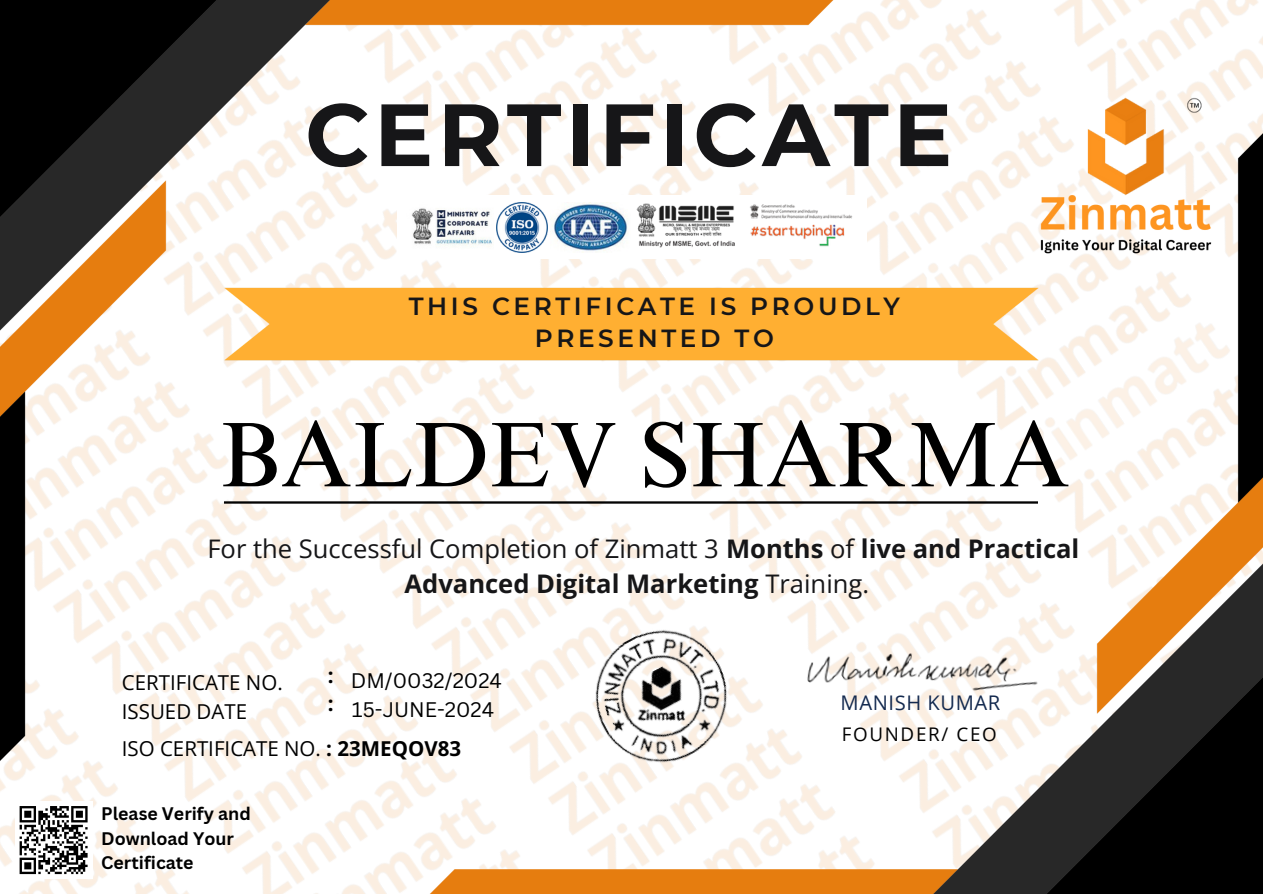
<style>
.page{position:relative;width:1263px;height:894px;background:#fff}
.page>*{position:absolute;margin:0;border:0;box-sizing:border-box;transform-origin:0 0}
.t1{font:91.95px "Times NRMT Pro";color:#000}
.t2{font:700 88.05px "Montserrat";letter-spacing:.05em;color:#161618}
.t3{font:25.65px/34.8px "Open Sans";color:#161618;text-align:center}
.t4{font:600 24.75px/32.7px "Montserrat";letter-spacing:.145em;color:#161618;text-align:center}
.t5{font:20.55px/28.2px "Open Sans";color:#000}
.t6{font:20.55px "Canva Sans";color:#000}
.t7{font:700 20.55px/28.2px "Open Sans";color:#000}
.t8{font:20.1px "Open Sans";letter-spacing:.03em;color:#142a4f}
.t9{font:18.75px "Open Sans";letter-spacing:.09em;color:#000}
.t10{font:700 17.7px/24.8px "Canva Sans";color:#000}
.s1{font-weight:700}
</style>
<div class="page">
<img style="left:0;top:0;width:1263px;height:893px">
<img style="left:224px;top:501px;width:814px;height:2px">
<img style="left:768px;top:618px;width:312px;height:112px">
<div style="left:397px;top:195px;width:469px;height:63px;background:#fff"></div>
<img style="left:552px;top:202px;width:76px;height:51px">
<img style="left:497px;top:202px;width:50px;height:51px">
<img style="left:412px;top:208px;width:80px;height:38px">
<img style="left:636px;top:204px;width:99px;height:44px">
<img style="left:750px;top:204px;width:102px;height:43px">
<img style="left:568px;top:600px;width:188px;height:190px">
<div style="left:15px;top:801px;width:77px;height:77px;background:#fff"></div>
<svg style="left:19px;top:806px;width:69px;height:69px"></svg>
<img style="left:1034px;top:190px;width:191px;height:74px">
<img style="left:1184px;top:97px;width:24px;height:20px">
<img style="left:1076px;top:91px;width:98px;height:112px">
<p class="t2" style="left:305px;top:81px;width:649px">CERTIFICATE</p>
<p class="t4" style="left:409px;top:289px;width:493px">THIS CERTIFICATE IS PROUDLY<br>PRESENTED TO</p>
<p class="t1" style="left:219px;top:420px;width:852px">BALDEV SHARMA</p>
<p class="t3" style="left:207px;top:530px;width:873px">For the Successful Completion of Zinmatt 3 <span class="s1">Months</span> of <span class="s1">live and Practical<br>Advanced Digital Marketing</span> Training.</p>
<p class="t5" style="left:122px;top:668px;width:162px">CERTIFICATE NO.<br>ISSUED DATE</p>
<p class="t7" style="left:328px;top:660px;width:7px">: :</p>
<p class="t5" style="left:122px;top:733px;width:341px">ISO CERTIFICATE NO. <span class="s1">: 23MEQOV83</span></p>
<p class="t6" style="left:351px;top:666px;width:153px">DM/0032/2024</p>
<p class="t6" style="left:352px;top:695px;width:144px">15-JUNE-2024</p>
<h1 class="t10" style="left:101px;top:800px;width:151px">Please Verify and</h1>
<p class="t10" style="left:101px;top:825px;width:134px">Download Your<br>Certificate</p>
<p class="t8" style="left:841px;top:688px;width:161px">MANISH KUMAR</p>
<p class="t9" style="left:842px;top:720px;width:157px">FOUNDER/ CEO</p>
</div>
